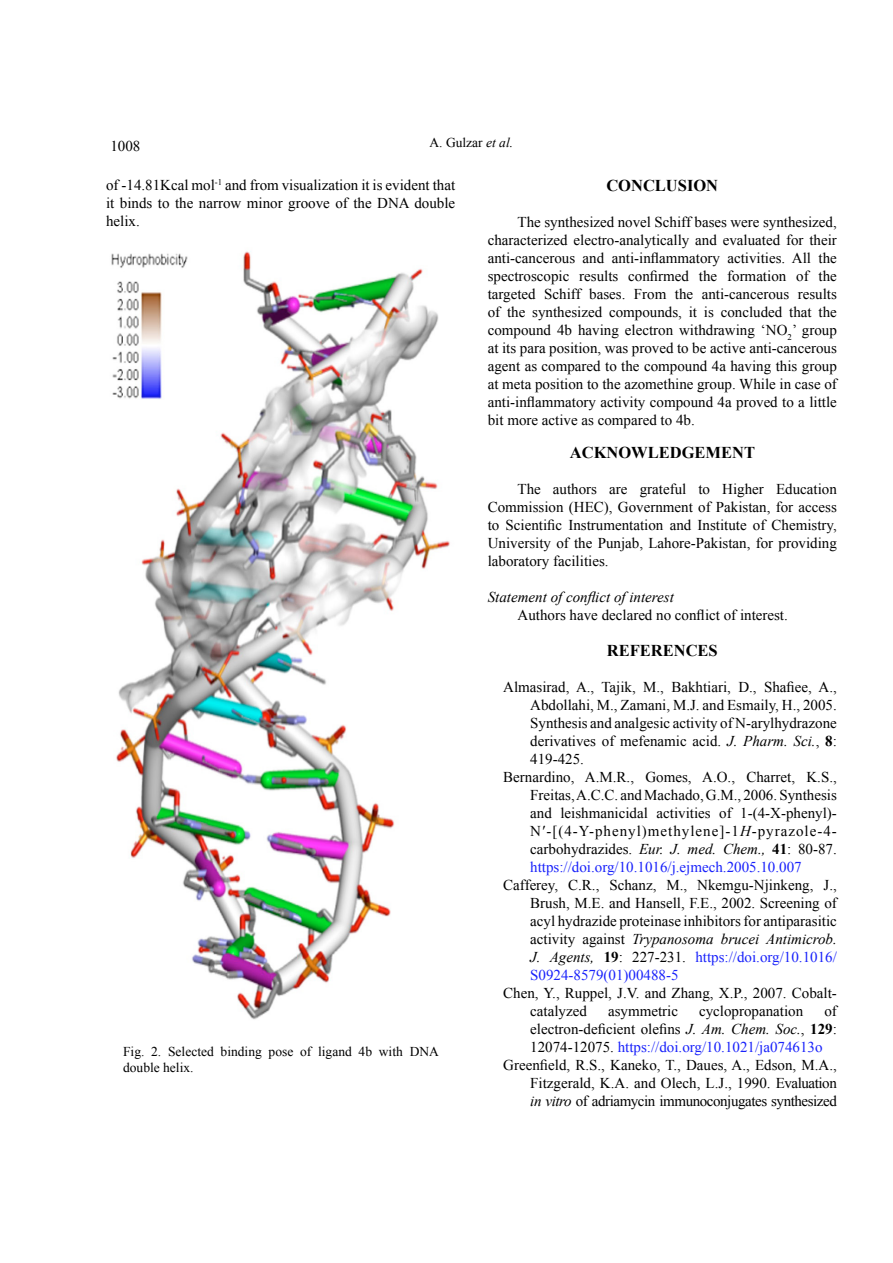
<style>
.page{position:relative;width:893px;height:1263px;background:#fff}
.page>*{position:absolute;margin:0;border:0;box-sizing:border-box;transform-origin:0 0}
.t1{font:700 16.5px "Times New Roman";color:#000}
.t2{font:15px/18px "Times New Roman";color:#000;text-align:justify}
.t3{font:15px "Times New Roman";color:#1922fb}
.t4{font:15px "Times New Roman";letter-spacing:-.03em;color:#000}
.t5{font:15px "Times New Roman";letter-spacing:.065em;color:#000}
.t6{font:italic 15px "Times New Roman";color:#000}
.t7{font:13.5px/16.2px "Times New Roman";color:#000}
.s1{font-style:italic}
.s2{font-weight:700}
.s3{color:#1922fb}
.s4{color:#000}
</style>
<div class="page">
<img style="left:111px;top:251px;width:339px;height:769px">
<p class="t2" style="left:110px;top:137px;width:31px">1008</p>
<p class="t7" style="left:430px;top:134px;width:85px">A. Gulzar <span class="s1">et al.</span></p>
<p class="t2" style="left:106px;top:176px;width:351px">of -14.81Kcal mol<sup>-1</sup> and from visualization it is evident that it binds to the narrow minor groove of the DNA double helix.</p>
<p class="t1" style="left:606px;top:174px;width:113px">CONCLUSION</p>
<p class="t2" style="left:488px;top:213px;width:351px;text-indent:30px">The synthesized novel Schiff bases were synthesized, characterized electro-analytically and evaluated for their anti-cancerous and anti-inflammatory activities. All the spectroscopic results confirmed the formation of the targeted Schiff bases. From the anti-cancerous results of the synthesized compounds, it is concluded that the compound 4b having electron withdrawing ‘NO<sub>2</sub>’ group at its para position, was proved to be active anti-cancerous agent as compared to the compound 4a having this group at meta position to the azomethine group. While in case of anti-inflammatory activity compound 4a proved to a little bit more active as compared to 4b.</p>
<p class="t1" style="left:570px;top:441px;width:187px">ACKNOWLEDGEMENT</p>
<p class="t2" style="left:488px;top:480px;width:351px;text-indent:30px">The authors are grateful to Higher Education Commission (HEC), Government of Pakistan, for access to Scientific Instrumentation and Institute of Chemistry, University of the Punjab, Lahore-Pakistan, for providing laboratory facilities.</p>
<p class="t6" style="left:488px;top:586px;width:188px">Statement of conflict of interest</p>
<p class="t2" style="left:517px;top:606px;width:272px">Authors have declared no conflict of interest.</p>
<p class="t1" style="left:607px;top:639px;width:112px">REFERENCES</p>
<p class="t2" style="left:503px;top:678px;width:335px">Almasirad, A., Tajik, M., Bakhtiari, D., Shafiee, A.,</p>
<p class="t2" style="left:530px;top:696px;width:308px">Abdollahi, M., Zamani, M.J. and Esmaily, H., 2005.</p>
<p class="t2" style="left:530px;top:714px;width:308px">Synthesis and analgesic activity of N-arylhydrazone</p>
<p class="t2" style="left:530px;top:732px;width:308px">derivatives of mefenamic acid. <span class="s1">J. Pharm. Sci.</span>, <span class="s2">8</span>:</p>
<p class="t2" style="left:530px;top:750px;width:55px">419-425.</p>
<p class="t2" style="left:503px;top:768px;width:335px">Bernardino, A.M.R., Gomes, A.O., Charret, K.S.,</p>
<p class="t2" style="left:530px;top:786px;width:308px">Freitas, A.C.C. and Machado, G.M., 2006. Synthesis</p>
<p class="t2" style="left:530px;top:804px;width:308px">and leishmanicidal activities of 1-(4-X-phenyl)-</p>
<p class="t5" style="left:530px;top:821px;width:308px">N′-[(4-Y-phenyl)methylene]-1<span class="s1">H</span>-pyrazole-4-</p>
<p class="t2" style="left:530px;top:840px;width:308px">carbohydrazides. <span class="s1">Eur. J. med. Chem.,</span> <span class="s2">41</span>: 80-87.</p>
<p class="t3" style="left:530px;top:857px;width:273px">https://doi.org/10.1016/j.ejmech.2005.10.007</p>
<p class="t2" style="left:530px;top:876px;width:308px;text-indent:-27px">Cafferey, C.R., Schanz, M., Nkemgu-Njinkeng, J., Brush, M.E. and Hansell, F.E., 2002. Screening of acyl hydrazide proteinase inhibitors for antiparasitic activity against <span class="s1">Trypanosoma brucei Antimicrob.<br>J. Agents,</span> <span class="s2">19</span>: 227-231. <span class="s3">https://doi.org/10.1016/ S0924-8579(01)00488-5</span></p>
<p class="t2" style="left:530px;top:984px;width:308px;text-indent:-27px">Chen, Y., Ruppel, J.V. and Zhang, X.P., 2007. Cobalt&shy;catalyzed</p>
<p class="t2" style="left:608px;top:1002px;width:71px">asymmetric</p>
<p class="t2" style="left:699px;top:1002px;width:106px">cyclopropanation</p>
<p class="t2" style="left:824px;top:1002px;width:14px">of</p>
<p class="t2" style="left:530px;top:1020px;width:308px">electron-deficient olefins <span class="s1">J. Am. Chem. Soc.</span>, <span class="s2">129</span>:</p>
<p class="t3" style="left:530px;top:1037px;width:294px"><span class="s4">12074-12075.</span> https://doi.org/10.1021/ja074613o</p>
<p class="t2" style="left:503px;top:1056px;width:335px">Greenfield, R.S., Kaneko, T., Daues, A., Edson, M.A.,</p>
<p class="t2" style="left:530px;top:1074px;width:308px">Fitzgerald, K.A. and Olech, L.J., 1990. Evaluation</p>
<p class="t4" style="left:530px;top:1091px;width:308px"><span class="s1">in vitro</span> of adriamycin immunoconjugates synthesized</p>
<p class="t7" style="left:123px;top:1043px;width:317px">Fig. 2. Selected binding pose of ligand 4b with DNA double helix.</p>
</div>
